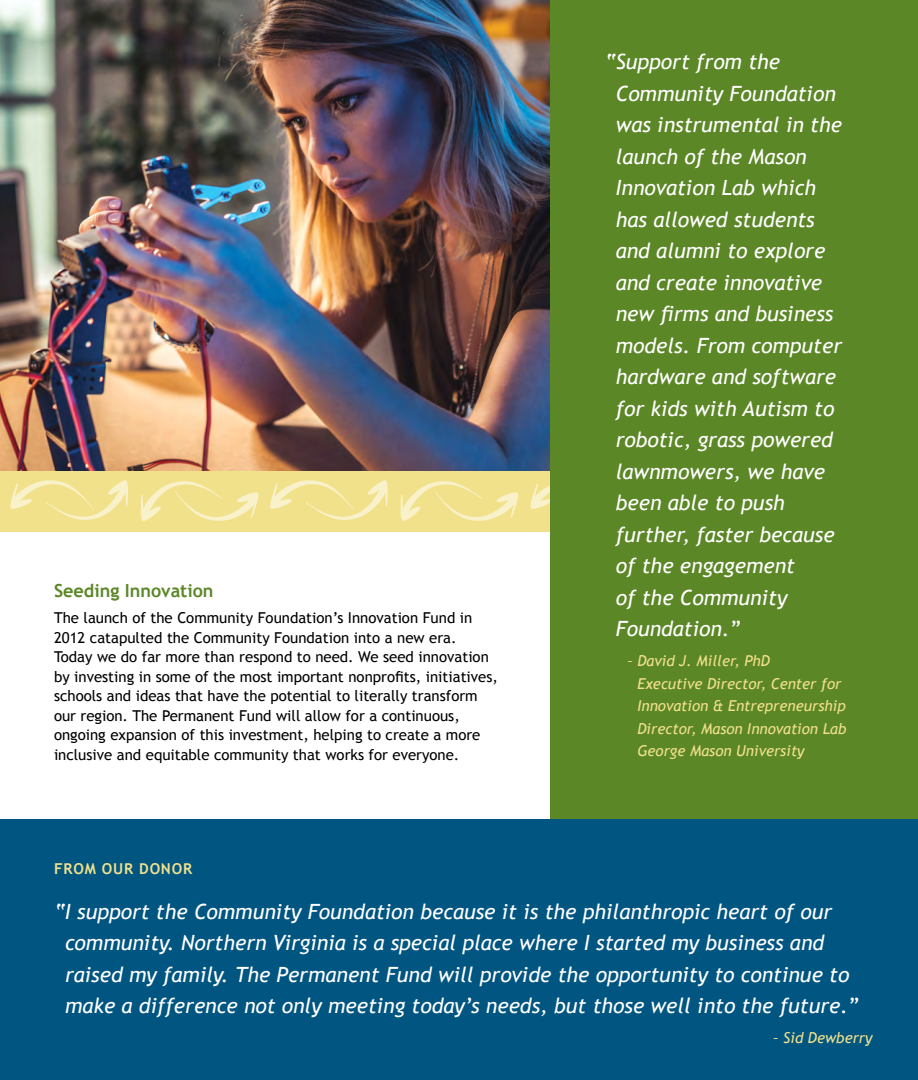
<style>
.page{position:relative;width:918px;height:1080px;background:#fff}
.page>*{position:absolute;margin:0;border:0;box-sizing:border-box;transform-origin:0 0}
.t1{font:italic 21px/31.5px "Trebuchet MS";color:#fff}
.t2{font:700 18px "Trebuchet MS";color:#5c8727}
.t3{font:italic 16.5px/21px "Trebuchet MS";color:#fff}
.t4{font:15px/19.5px "Trebuchet MS";color:#000}
.t5{font:italic 15px/22.5px "Trebuchet MS";color:#f2e18b}
.t6{font:700 15px "Trebuchet MS";letter-spacing:.05em;color:#f2e18b}
.t7{font:13.5px "Trebuchet MS";color:#fff}
</style>
<div class="page">
<img style="left:0;top:0;width:551px;height:471px">
<div style="left:0;top:471px;width:579px;height:61px;background:#f2e18b"></div>
<svg style="left:268px;top:470px;width:121px;height:50px"></svg>
<svg style="left:400px;top:481px;width:119px;height:40px"></svg>
<svg style="left:8px;top:470px;width:121px;height:50px"></svg>
<svg style="left:141px;top:481px;width:118px;height:40px"></svg>
<svg style="left:528px;top:470px;width:23px;height:41px"></svg>
<div style="left:551px;top:0;width:367px;height:832px;background:#5c8727"></div>
<div style="left:0;top:819px;width:918px;height:261px;background:#005581"></div>
<p class="t2" style="left:54px;top:579px;width:161px">Seeding Innovation</p>
<p class="t4" style="left:54px;top:608px;width:445px">The launch of the Community Foundation’s Innovation Fund in 2012 catapulted the Community Foundation into a new era.<br>Today we do far more than respond to need. We seed innovation by investing in some of the most important nonprofits, initiatives, schools and ideas that have the potential to literally transform our region. The Permanent Fund will allow for a continuous, ongoing expansion of this investment, helping to create a more inclusive and equitable community that works for everyone.</p>
<p class="t1" style="left:616px;top:47px;width:228px;text-indent:-11px">“Support from the<br>Community Foundation was instrumental in the launch of the Mason<br>Innovation Lab which has allowed students and alumni to explore and create innovative new firms and business models. From computer hardware and software for kids with Autism to robotic, grass powered lawnmowers, we have been able to push further, faster because of the engagement<br>of the Community<br>Foundation.”</p>
<p class="t5" style="left:637px;top:650px;width:211px;text-indent:-10px">– David J. Miller, PhD<br>Executive Director, Center for<br>Innovation &amp; Entrepreneurship<br>Director, Mason Innovation Lab<br>George Mason University</p>
<p class="t7" style="left:652px;top:423px;width:194px">Picture of Mason Innovation Lab</p>
<p class="t3" style="left:652px;top:454px;width:162px">Photo Choices: Mason</p>
<p class="t3" style="left:652px;top:496px;width:185px">OnYou, a wearable technology firm and Iron</p>
<p class="t3" style="left:652px;top:559px;width:187px">a fuel system technology</p>
<p class="t6" style="left:54px;top:859px;width:140px">FROM OUR DONOR</p>
<p class="t1" style="left:65px;top:896px;width:796px;text-indent:-11px">“I support the Community Foundation because it is the philanthropic heart of our community. Northern Virginia is a special place where I started my business and raised my family. The Permanent Fund will provide the opportunity to continue to make a difference not only meeting today’s needs, but those well into the future.”</p>
<p class="t5" style="left:773px;top:1027px;width:101px">– Sid Dewberry</p>
</div>
